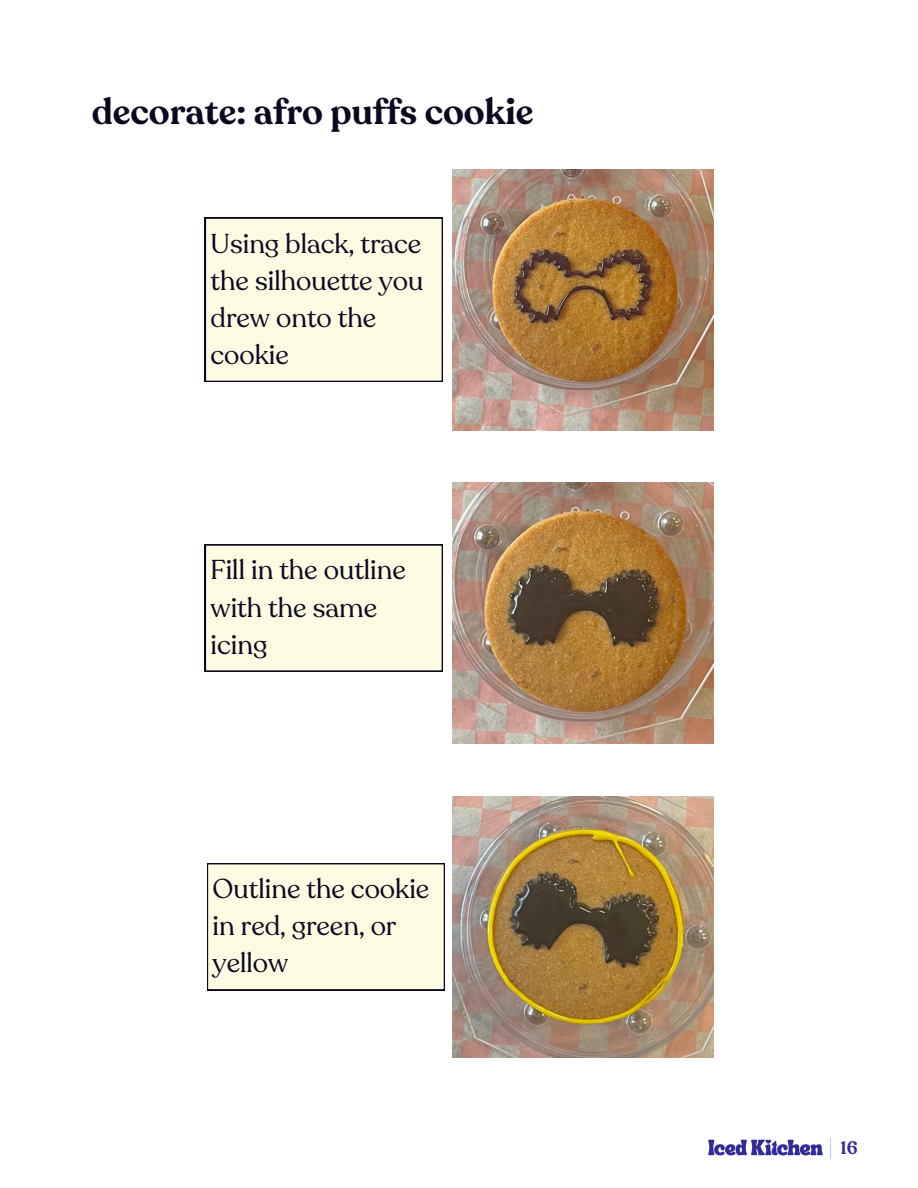
<style>
.page{position:relative;width:918px;height:1188px;background:#fff}
.page>*{position:absolute;margin:0;border:0;box-sizing:border-box;transform-origin:0 0}
.t1{font:600 36px "Recoleta";color:#0b0920}
.t2{font:27px/37.2px "Recoleta";color:#0b0920}
.t3{font:600 18px "Recoleta";color:#332a99}
</style>
<div class="page">
<img style="left:708px;top:1139px;width:115px;height:17px">
<svg style="left:830px;top:1138px;width:1px;height:21px"></svg>
<img style="left:452px;top:169px;width:261px;height:261px">
<img style="left:452px;top:796px;width:261px;height:261px">
<div style="left:207px;top:863px;width:237px;height:127px;background:#fefbe3"></div>
<img style="left:452px;top:483px;width:261px;height:261px">
<div style="left:205px;top:218px;width:237px;height:164px;background:#fefbe3"></div>
<div style="left:205px;top:545px;width:237px;height:126px;background:#fefbe3"></div>
<p class="t1" style="left:92px;top:88px;width:443px">decorate: afro puffs cookie</p>
<p class="t2" style="left:211px;top:225px;width:214px">Using black, trace the silhouette you drew onto the cookie</p>
<p class="t2" style="left:211px;top:552px;width:197px">Fill in the outline with the same icing</p>
<h1 class="t2" style="left:213px;top:871px;width:218px">Outline the cookie in red, green, or yellow</h1>
<p class="t3" style="left:841px;top:1136px;width:19px">16</p>
</div>
